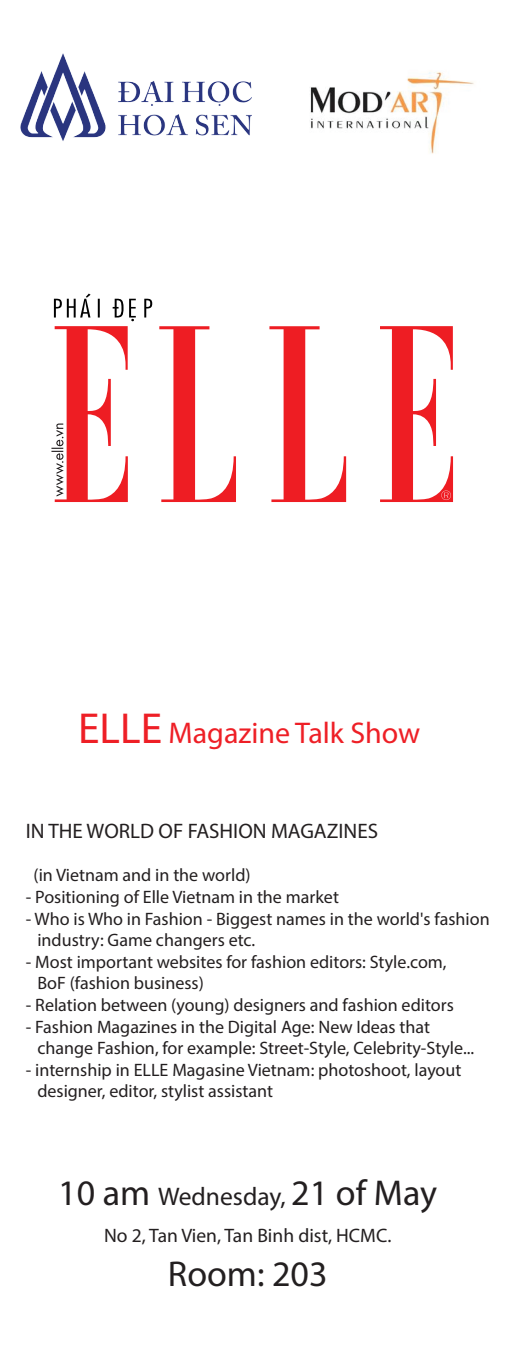
<style>
.page{position:relative;width:511px;height:1361px;background:#fff}
.page>*{position:absolute;margin:0;border:0;box-sizing:border-box;transform-origin:0 0}
.t1{font:36px "Myriad Pro";color:#231f20}
.t2{font:30px "Myriad Pro";color:#ee1f26}
.t3{font:21px "Myriad Pro";color:#231f20}
.t4{font:19.5px "Myriad Pro";color:#231f20}
.t5{font:18px/21.6px "Myriad Pro";color:#231f20}
.s1{font-size:43.5px}
.s2{font-size:25.5px}
</style>
<div class="page">
<svg style="left:159px;top:326px;width:77px;height:176px"></svg>
<svg style="left:269px;top:326px;width:77px;height:176px"></svg>
<svg style="left:380px;top:326px;width:72px;height:176px"></svg>
<svg style="left:51px;top:293px;width:101px;height:209px"></svg>
<img style="left:20px;top:53px;width:231px;height:88px">
<img style="left:310px;top:72px;width:164px;height:82px">
<h2 class="t2" style="left:78px;top:714px;width:343px"><span class="s1">ELLE</span> Magazine Talk Show</h2>
<p class="t3" style="left:26px;top:818px;width:353px">IN THE WORLD OF FASHION MAGAZINES</p>
<p class="t5" style="left:34px;top:864px;width:218px">(in Vietnam and in the world)</p>
<p class="t5" style="left:26px;top:886px;width:314px">- Positioning of Elle Vietnam in the market</p>
<p class="t5" style="left:37px;top:907px;width:453px;text-indent:-11px">- Who is Who in Fashion - Biggest names in the world's fashion industry: Game changers etc.</p>
<p class="t5" style="left:37px;top:950px;width:410px;text-indent:-11px">- Most important websites for fashion editors: Style.com,<br>BoF (fashion business)</p>
<p class="t5" style="left:26px;top:994px;width:429px">- Relation between (young) designers and fashion editors</p>
<p class="t5" style="left:37px;top:1015px;width:438px;text-indent:-11px">- Fashion Magazines in the Digital Age: New Ideas that change Fashion, for example: Street-Style, Celebrity-Style...</p>
<p class="t5" style="left:37px;top:1058px;width:425px;text-indent:-11px">- internship in ELLE Magasine Vietnam: photoshoot, layout designer, editor, stylist assistant</p>
<h1 class="t1" style="left:58px;top:1170px;width:380px">10 am <span class="s2">Wednesday,</span> 21 of May</h1>
<p class="t4" style="left:104px;top:1223px;width:288px">No 2, Tan Vien, Tan Binh dist, HCMC.</p>
<h1 class="t1" style="left:168px;top:1251px;width:161px">Room: 203</h1>
</div>
